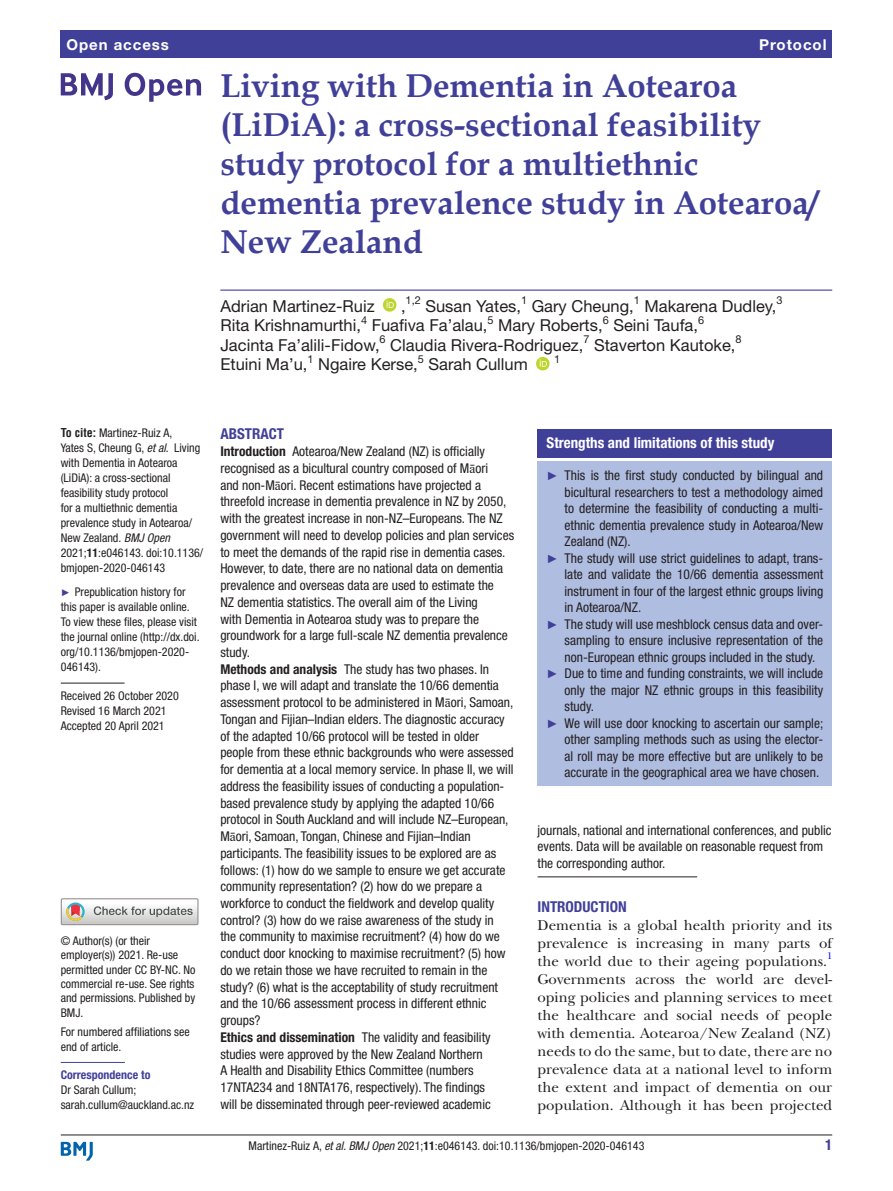
<style>
.page{position:relative;width:893px;height:1191px;background:#fff}
.page>*{position:absolute;margin:0;border:0;box-sizing:border-box;transform-origin:0 0}
.t1{font:700 33px/39px "Book Antiqua";color:#414099}
.t2{font:16.5px "Helvetica Neue LT Std";color:#231f20}
.t3{font:15px/18px "New Baskerville";color:#231f20;text-align:justify}
.t4{font:700 condensed 15px "Helvetica Neue LT Std";color:#fff}
.t5{font:700 condensed 15px "Helvetica Neue LT Std";color:#414099}
.t6{font:700 15px "Helvetica Neue LT Std";letter-spacing:.065em;color:#fff}
.t7{font:condensed 13.5px/16.8px "Helvetica Neue LT Std";color:#231f20}
.t8{font:condensed 12px/15px "Helvetica Neue LT Std";color:#231f20}
.t9{font:700 condensed 12px "Helvetica Neue LT Std";color:#414099}
.t10{font:10.95px "Helvetica Neue LT Std";color:#231f20}
.t11{font:9.9px "New Baskerville";color:#00f}
.s1{font-family:"Helvetica LT Std";font-weight:700}
.s2{font-style:italic}
.s3{font-weight:700}
.s4{font-family:"Arial";font-stretch:normal;font-size:9.75px;color:#414099}
.s5{font-family:"Times New Roman";font-stretch:normal}
.s6{font-family:"Arial";font-stretch:normal;font-size:12px;color:#414099}
</style>
<div class="page">
<hr style="left:61px;top:1134px;width:771px;height:1px;background:#231f20">
<svg style="left:61px;top:1141px;width:32px;height:19px"></svg>
<div style="left:61px;top:31px;width:771px;height:27px;background:#414099"></div>
<hr style="left:220px;top:289px;width:612px;height:2px;background:#414099">
<svg style="left:383px;top:298px;width:13px;height:14px"></svg>
<svg style="left:536px;top:357px;width:14px;height:13px"></svg>
<hr style="left:61px;top:682px;width:64px;height:1px;background:#231f20">
<hr style="left:61px;top:1062px;width:64px;height:1px;background:#414099">
<svg style="left:61px;top:73px;width:52px;height:27px"></svg>
<svg style="left:125px;top:73px;width:76px;height:29px"></svg>
<div style="left:61px;top:898px;width:138px;height:27px;border:1px solid #969090"></div>
<svg style="left:61px;top:898px;width:137px;height:26px"></svg>
<hr style="left:538px;top:876px;width:159px;height:1px;background:#231f20">
<div style="left:538px;top:429px;width:294px;height:28px;background:#414099"></div>
<div style="left:538px;top:461px;width:294px;height:325px;background:#afbde1"></div>
<p class="t6" style="left:66px;top:35px;width:104px">Open access</p>
<p class="t6" style="left:759px;top:35px;width:69px">Protocol</p>
<h1 class="t1" style="left:220px;top:66px;width:600px">Living with Dementia in Aotearoa (LiDiA): a cross-sectional feasibility study protocol for a multiethnic dementia prevalence study in Aotearoa/<br>New Zealand</h1>
<p class="t10" style="left:406px;top:294px;width:17px">1,2</p>
<p class="t2" style="left:425px;top:296px;width:97px">Susan Yates,</p>
<p class="t10" style="left:521px;top:294px;width:8px">1</p>
<p class="t2" style="left:532px;top:296px;width:104px">Gary Cheung,</p>
<p class="t10" style="left:634px;top:294px;width:8px">1</p>
<p class="t2" style="left:644px;top:296px;width:134px">Makarena Dudley,</p>
<p class="t10" style="left:776px;top:294px;width:8px">3</p>
<p class="t2" style="left:220px;top:296px;width:156px">Adrian Martinez-Ruiz</p>
<p class="t2" style="left:401px;top:296px;width:6px">,</p>
<p class="t2" style="left:220px;top:315px;width:142px">Rita Krishnamurthi,</p>
<p class="t10" style="left:361px;top:313px;width:8px">4</p>
<p class="t2" style="left:372px;top:315px;width:117px">Fuafiva Fa’alau,</p>
<p class="t10" style="left:487px;top:313px;width:8px">5</p>
<p class="t2" style="left:498px;top:315px;width:106px">Mary Roberts,</p>
<p class="t10" style="left:603px;top:313px;width:8px">6</p>
<p class="t2" style="left:613px;top:315px;width:86px">Seini Taufa,</p>
<p class="t10" style="left:698px;top:313px;width:8px">6</p>
<p class="t2" style="left:220px;top:335px;width:161px">Jacinta Fa’alili-Fidow,</p>
<p class="t10" style="left:380px;top:333px;width:8px">6</p>
<p class="t2" style="left:390px;top:335px;width:195px">Claudia Rivera-Rodriguez,</p>
<p class="t10" style="left:583px;top:333px;width:8px">7</p>
<p class="t2" style="left:594px;top:335px;width:143px">Staverton Kautoke,</p>
<p class="t10" style="left:735px;top:333px;width:8px">8</p>
<p class="t2" style="left:220px;top:355px;width:89px">Etuini Ma’u,</p>
<p class="t10" style="left:307px;top:352px;width:8px">1</p>
<p class="t2" style="left:318px;top:355px;width:101px">Ngaire Kerse,</p>
<p class="t10" style="left:418px;top:352px;width:8px">5</p>
<p class="t2" style="left:428px;top:355px;width:101px">Sarah Cullum</p>
<p class="t10" style="left:554px;top:352px;width:8px">1</p>
<p class="t8" style="left:61px;top:425px;width:144px"><span class="s1">To cite:</span> Martinez-Ruiz A,<br>Yates S, Cheung G, <span class="s2">et al</span>. Living with Dementia in Aotearoa (LiDiA): a cross-sectional feasibility study protocol<br>for a multiethnic dementia prevalence study in Aotearoa/<br>New Zealand. <span class="s2">BMJ Open<br></span>2021;<span class="s3">11</span>:e046143. doi:10.1136/ bmjopen-2020-046143</p>
<p class="t8" style="left:61px;top:584px;width:140px"><span class="s4">►</span> Prepublication history for this paper is available online.<br>To view these files, please visit the journal online (http://dx.doi. org/10.1136/bmjopen-2020-<br>046143).</p>
<p class="t8" style="left:61px;top:688px;width:120px">Received 26 October 2020<br>Revised 16 March 2021<br>Accepted 20 April 2021</p>
<p class="t8" style="left:61px;top:933px;width:136px;line-height:14.4px">© Author(s) (or their employer(s)) 2021. Re-use permitted under CC BY-NC. No commercial re-use. See rights and permissions. Published by<br>BMJ.</p>
<p class="t8" style="left:61px;top:1024px;width:130px">For numbered affiliations see end of article.</p>
<p class="t9" style="left:61px;top:1067px;width:91px">Correspondence to</p>
<p class="t8" style="left:61px;top:1082px;width:135px">Dr Sarah Cullum; sarah.cullum@auckland.ac.nz</p>
<p class="t5" style="left:220px;top:425px;width:65px">ABSTRACT</p>
<p class="t7" style="left:220px;top:443px;width:295px"><span class="s3">Introduction</span> Aotearoa/New Zealand (NZ) is officially recognised as a bicultural country composed of M<span class="s5">ā</span>ori<br>and non-M<span class="s5">ā</span>ori. Recent estimations have projected a threefold increase in dementia prevalence in NZ by 2050, with the greatest increase in non-NZ–Europeans. The NZ government will need to develop policies and plan services to meet the demands of the rapid rise in dementia cases.<br>However, to date, there are no national data on dementia prevalence and overseas data are used to estimate the<br>NZ dementia statistics. The overall aim of the Living<br>with Dementia in Aotearoa study was to prepare the groundwork for a large full-scale NZ dementia prevalence study.<br><span class="s3">Methods and analysis</span> The study has two phases. In phase I, we will adapt and translate the 10/66 dementia assessment protocol to be administered in M<span class="s5">ā</span>ori, Samoan, Tongan and Fijian–Indian elders. The diagnostic accuracy of the adapted 10/66 protocol will be tested in older people from these ethnic backgrounds who were assessed for dementia at a local memory service. In phase II, we will address the feasibility issues of conducting a population&shy;based prevalence study by applying the adapted 10/66 protocol in South Auckland and will include NZ–European, M<span class="s5">ā</span>ori, Samoan, Tongan, Chinese and Fijian–Indian participants. The feasibility issues to be explored are as follows: (1) how do we sample to ensure we get accurate community representation? (2) how do we prepare a workforce to conduct the fieldwork and develop quality control? (3) how do we raise awareness of the study in<br>the community to maximise recruitment? (4) how do we conduct door knocking to maximise recruitment? (5) how do we retain those we have recruited to remain in the study? (6) what is the acceptability of study recruitment and the 10/66 assessment process in different ethnic groups?<br><span class="s3">Ethics and dissemination</span> The validity and feasibility studies were approved by the New Zealand Northern<br>A Health and Disability Ethics Committee (numbers 17NTA234 and 18NTA176, respectively). The findings<br>will be disseminated through peer-reviewed academic</p>
<p class="t4" style="left:547px;top:434px;width:229px">Strengths and limitations of this study</p>
<p class="t7" style="left:547px;top:467px;width:278px"><span class="s6">►</span> This is the first study conducted by bilingual and</p>
<p class="t7" style="left:565px;top:483px;width:260px">bicultural researchers to test a methodology aimed</p>
<p class="t7" style="left:565px;top:500px;width:260px">to determine the feasibility of conducting a multi-</p>
<p class="t7" style="left:565px;top:516px;width:260px">ethnic dementia prevalence study in Aotearoa/New</p>
<p class="t7" style="left:565px;top:533px;width:68px">Zealand (NZ).</p>
<p class="t7" style="left:547px;top:549px;width:278px"><span class="s6">►</span> The study will use strict guidelines to adapt, trans-</p>
<p class="t7" style="left:565px;top:566px;width:260px">late and validate the 10/66 dementia assessment</p>
<p class="t7" style="left:565px;top:582px;width:260px">instrument in four of the largest ethnic groups living</p>
<p class="t7" style="left:565px;top:599px;width:78px">in Aotearoa/NZ.</p>
<p class="t7" style="left:547px;top:615px;width:278px"><span class="s6">►</span> The study will use meshblock census data and over-</p>
<p class="t7" style="left:565px;top:632px;width:260px">sampling to ensure inclusive representation of the</p>
<p class="t7" style="left:565px;top:648px;width:252px">non-European ethnic groups included in the study.</p>
<p class="t7" style="left:547px;top:665px;width:278px"><span class="s6">►</span> Due to time and funding constraints, we will include</p>
<p class="t7" style="left:565px;top:681px;width:260px">only the major NZ ethnic groups in this feasibility</p>
<p class="t7" style="left:565px;top:698px;width:31px">study.</p>
<p class="t7" style="left:547px;top:714px;width:278px"><span class="s6">►</span> We will use door knocking to ascertain our sample;</p>
<p class="t7" style="left:565px;top:731px;width:260px">other sampling methods such as using the elector-</p>
<p class="t7" style="left:565px;top:747px;width:260px">al roll may be more effective but are unlikely to be</p>
<p class="t7" style="left:565px;top:764px;width:256px">accurate in the geographical area we have chosen.</p>
<p class="t7" style="left:538px;top:821px;width:296px">journals, national and international conferences, and public events. Data will be available on reasonable request from the corresponding author.</p>
<p class="t5" style="left:538px;top:897px;width:91px">INTRODUCTION</p>
<p class="t3" style="left:538px;top:915px;width:296px">Dementia is a global health priority and its prevalence is increasing in many parts of the world due to their ageing populations.</p>
<p class="t11" style="left:827px;top:949px;width:7px">1</p>
<p class="t3" style="left:538px;top:969px;width:296px">Governments across the world are devel&shy;oping policies and planning services to meet the healthcare and social needs of people with dementia. Aotearoa/New Zealand (NZ) needs to do the same, but to date, there are no prevalence data at a national level to inform the extent and impact of dementia on our population. Although it has been projected</p>
<p class="t8" style="left:249px;top:1137px;width:397px">Martinez-Ruiz A, <span class="s2">et al</span>. <span class="s2">BMJ Open</span> 2021;<span class="s3">11</span>:e046143. doi:10.1136/bmjopen-2020-046143</p>
<p class="t5" style="left:825px;top:1135px;width:9px">1</p>
</div>
